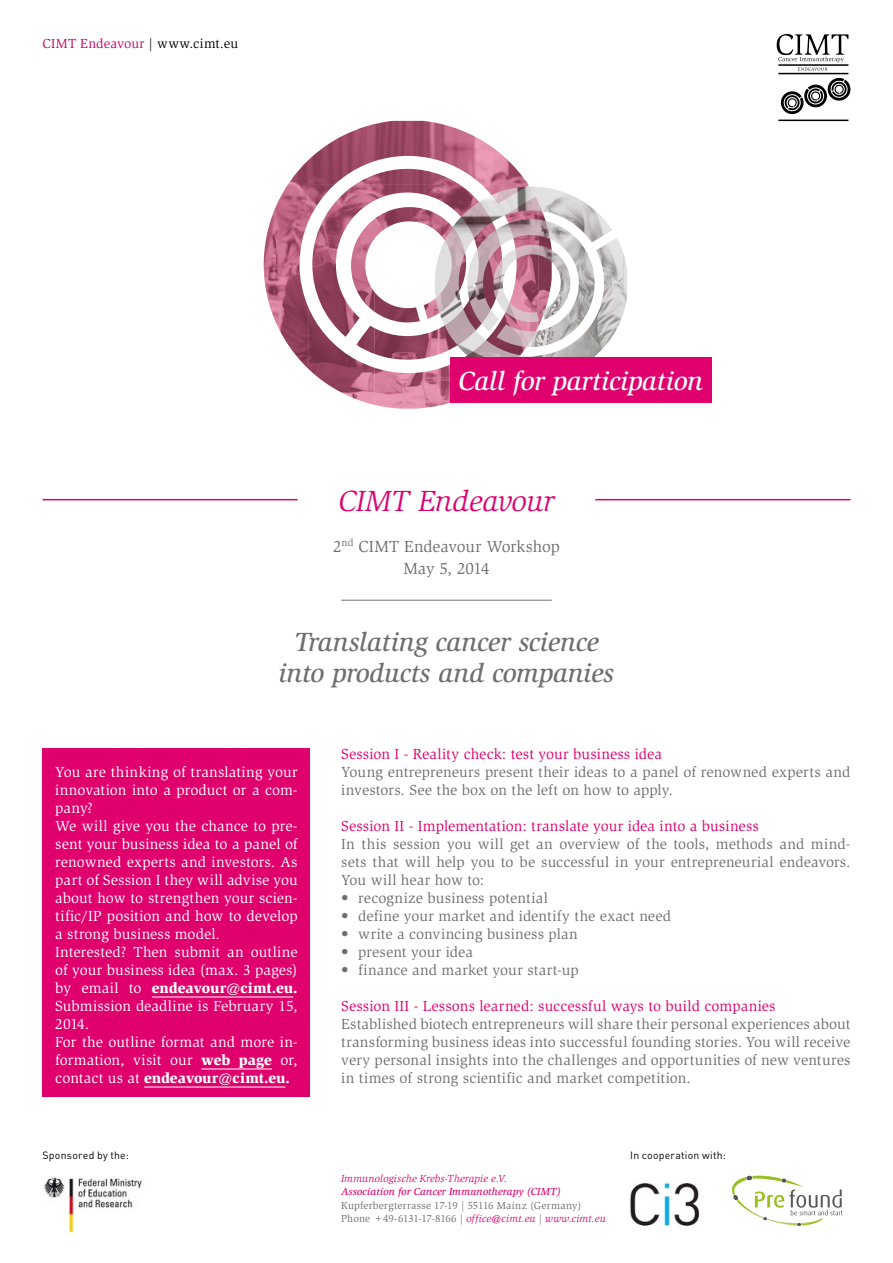
<style>
.page{position:relative;width:893px;height:1263px;background:#fff}
.page>*{position:absolute;margin:0;border:0;box-sizing:border-box;transform-origin:0 0}
.t1{font:italic 30px "Slimbach Std";letter-spacing:-.005em;color:#df006e}
.t2{font:italic 500 27px/31.5px "Slimbach Std";letter-spacing:-.01em;color:#706f6f;text-align:center}
.t3{font:italic 500 27px "Slimbach Std";letter-spacing:-.01em;color:#fff}
.t4{font:16.5px/22.5px "Slimbach Std";letter-spacing:-.005em;color:#706f6f;text-align:center}
.t5{font:15px/18px "Slimbach Std";letter-spacing:.01em;color:#706f6f;text-align:justify}
.t6{font:15px/18px "Slimbach Std";letter-spacing:.005em;color:#fff}
.t7{font:15px "Slimbach Std";letter-spacing:.005em;color:#df006e}
.t8{font:13.5px "Slimbach Std";letter-spacing:.015em;color:#cb0065}
.t9{font:10.5px/13.5px "Slimbach Std";letter-spacing:.025em;color:#706f6f}
.t10{font:italic 500 10.5px "Slimbach Std";letter-spacing:.01em;color:#df006e}
.t11{font:10.5px "DIN Pro";letter-spacing:.025em;color:#000}
.t12{font:italic 10.5px "Slimbach Std";letter-spacing:.01em;color:#df006e}
.s1{color:#000}
.s2{font-weight:900}
.s3{font-style:italic;color:#df006e}
</style>
<div class="page">
<hr style="left:43px;top:499px;width:255px;height:1px;background:#df006e">
<hr style="left:341px;top:600px;width:211px;height:1px;background:#706f6f">
<hr style="left:595px;top:499px;width:255px;height:1px;background:#df006e">
<svg style="left:777px;top:34px;width:71px;height:28px"></svg>
<svg style="left:780px;top:78px;width:71px;height:36px"></svg>
<hr style="left:778px;top:73px;width:70px;height:1px;background:#000">
<hr style="left:778px;top:64px;width:70px;height:2px;background:#000">
<hr style="left:778px;top:120px;width:70px;height:1px;background:#000">
<svg style="left:798px;top:68px;width:29px;height:3px"></svg>
<img style="left:44px;top:1177px;width:98px;height:56px">
<svg style="left:732px;top:1176px;width:110px;height:50px"></svg>
<img style="left:630px;top:1182px;width:70px;height:44px">
<img style="left:309px;top:121px;width:131px;height:128px">
<img style="left:440px;top:124px;width:66px;height:62px">
<img style="left:276px;top:160px;width:33px;height:209px">
<img style="left:506px;top:158px;width:23px;height:28px">
<img style="left:264px;top:206px;width:12px;height:117px">
<img style="left:309px;top:249px;width:66px;height:128px">
<img style="left:374px;top:292px;width:66px;height:117px">
<img style="left:317px;top:377px;width:58px;height:28px">
<img style="left:440px;top:380px;width:59px;height:25px">
<img style="left:432px;top:186px;width:195px;height:194px">
<div style="left:450px;top:357px;width:262px;height:45px;background:#df006e"></div>
<div style="left:43px;top:749px;width:267px;height:348px;background:#df006e"></div>
<hr style="left:152px;top:996px;width:141px;height:1px;background:#fff">
<hr style="left:201px;top:1068px;width:71px;height:1px;background:#fff">
<hr style="left:144px;top:1086px;width:141px;height:1px;background:#fff">
<p class="t8" style="left:43px;top:35px;width:197px">CIMT Endeavour <span class="s1">| www.cimt.eu</span></p>
<h2 class="t3" style="left:458px;top:365px;width:246px">Call for participation</h2>
<h1 class="t1" style="left:339px;top:484px;width:217px">CIMT Endeavour</h1>
<p class="t4" style="left:333px;top:535px;width:228px">2<sup>nd</sup> CIMT Endeavour Workshop<br>May 5, 2014</p>
<h2 class="t2" style="left:279px;top:626px;width:337px">Translating cancer science into products and companies</h2>
<p class="t6" style="left:55px;top:763px;width:244px">You are thinking of translating your innovation into a product or a com&shy;pany?<br>We will give you the chance to pre&shy;sent your business idea to a panel of renowned experts and investors. As part of Session I they will advise you about how to strengthen your scien&shy;tific/IP position and how to develop a strong business model.<br>Interested? Then submit an outline of your business idea (max. 3 pages) by email to <span class="s2">endeavour@cimt.eu.<br></span>Submission deadline is February 15,<br>2014.<br>For the outline format and more in&shy;formation, visit our <span class="s2">web page</span> or, contact us at <span class="s2">endeavour@cimt.eu.</span></p>
<p class="t11" style="left:43px;top:1148px;width:88px">Sponsored by the:</p>
<p class="t7" style="left:341px;top:745px;width:322px">Session I - Reality check: test your business idea</p>
<p class="t5" style="left:341px;top:763px;width:511px">Young entrepreneurs present their ideas to a panel of renowned experts and investors. See the box on the left on how to apply.</p>
<p class="t7" style="left:341px;top:817px;width:419px">Session II - Implementation: translate your idea into a business</p>
<p class="t5" style="left:341px;top:835px;width:511px">In this session you will get an overview of the tools, methods and mind&shy;sets that will help you to be successful in your entrepreneurial endeavors.<br>You will hear how to:</p>
<p class="t5" style="left:341px;top:889px;width:208px">• recognize business potential</p>
<p class="t5" style="left:341px;top:907px;width:331px">• define your market and identify the exact need</p>
<p class="t5" style="left:341px;top:925px;width:238px">• write a convincing business plan</p>
<p class="t5" style="left:341px;top:943px;width:133px">• present your idea</p>
<p class="t5" style="left:341px;top:961px;width:239px">• finance and market your start-up</p>
<p class="t7" style="left:341px;top:997px;width:436px">Session III - Lessons learned: successful ways to build companies</p>
<p class="t5" style="left:341px;top:1015px;width:511px">Established biotech entrepreneurs will share their personal experiences about transforming business ideas into successful founding stories. You will receive very personal insights into the challenges and opportunities of new ventures in times of strong scientific and market competition.</p>
<p class="t12" style="left:341px;top:1172px;width:168px">Immunologische Krebs-Therapie e.V.</p>
<p class="t10" style="left:341px;top:1185px;width:221px">Association for Cancer Immunotherapy (CIMT)</p>
<p class="t9" style="left:341px;top:1198px;width:266px">Kupferbergterrasse 17-19 | 55116 Mainz (Germany)<br>Phone +49-6131-17-8166 | <span class="s3">office@cimt.eu</span> | <span class="s3">www.cimt.eu</span></p>
<p class="t11" style="left:630px;top:1148px;width:97px">In cooperation with:</p>
</div>
